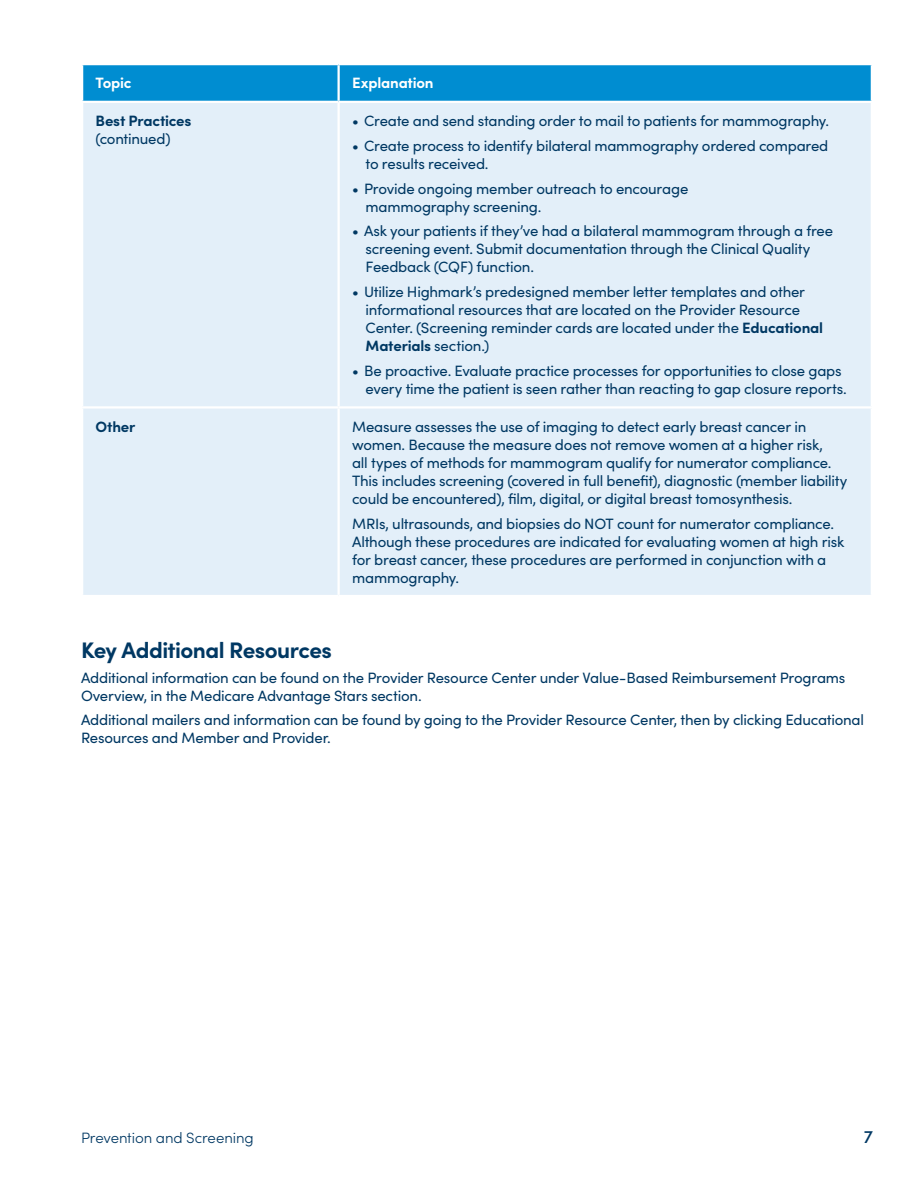
<style>
.page{position:relative;width:918px;height:1188px;background:#fff}
.page>*{position:absolute;margin:0;border:0;box-sizing:border-box;transform-origin:0 0}
.t1{font:700 22.5px "Sofia Pro";letter-spacing:-.025em;color:#003863}
.t2{font:500 18px "Sofia Pro";color:#003863}
.Body{font:15px/18px "Sofia Pro";letter-spacing:-.015em;color:#003863}
.Body-2{font:700 15px/18px "Sofia Pro";letter-spacing:-.015em;color:#003863}
.t3{font:300 15px "Sofia Pro";letter-spacing:-.005em;color:#003863}
.Table_Head{font:700 15px "Sofia Pro";letter-spacing:-.015em;color:#fff}
.s1{font-weight:400}
.s2{font-weight:700}
</style>
<div class="page">
<div style="left:83px;top:65px;width:788px;height:36px;background:#008dd1"></div>
<div style="left:83px;top:103px;width:788px;height:492px;background:#e3eff9"></div>
<hr style="left:338px;top:65px;width:2px;height:36px;background:#fff">
<hr style="left:338px;top:409px;width:2px;height:186px;background:#fff">
<hr style="left:338px;top:103px;width:2px;height:303px;background:#fff">
<hr style="left:81px;top:406px;width:258px;height:3px;background:#fff">
<hr style="left:339px;top:406px;width:534px;height:3px;background:#fff">
<p class="Table_Head" style="left:96px;top:72px;width:38px">Topic</p>
<p class="Table_Head" style="left:352px;top:72px;width:83px">Explanation</p>
<p class="Body-2" style="left:96px;top:111px;width:97px">Best Practices <span class="s1">(continued)</span></p>
<p class="Body" style="left:352px;top:111px;width:477px">• Create and send standing order to mail to patients for mammography.</p>
<p class="Body" style="left:366px;top:136px;width:464px;text-indent:-14px">• Create process to identify bilateral mammography ordered compared to results received.</p>
<p class="Body" style="left:366px;top:179px;width:324px;text-indent:-14px">• Provide ongoing member outreach to encourage mammography screening.</p>
<p class="Body" style="left:366px;top:221px;width:469px;text-indent:-14px">• Ask your patients if they’ve had a bilateral mammogram through a free screening event. Submit documentation through the Clinical Quality<br>Feedback (CQF) function.</p>
<p class="Body" style="left:366px;top:282px;width:459px;text-indent:-14px">• Utilize Highmark’s predesigned member letter templates and other informational resources that are located on the Provider Resource Center. (Screening reminder cards are located under the <span class="s2">Educational Materials</span> section.)</p>
<p class="Body" style="left:352px;top:361px;width:495px;text-align:right">• Be proactive. Evaluate practice processes for opportunities to close gaps every time the patient is seen rather than reacting to gap closure reports.</p>
<p class="Body-2" style="left:96px;top:416px;width:41px">Other</p>
<p class="Body" style="left:352px;top:417px;width:497px">Measure assesses the use of imaging to detect early breast cancer in women. Because the measure does not remove women at a higher risk,<br>all types of methods for mammogram qualify for numerator compliance.<br>This includes screening (covered in full benefit), diagnostic (member liability could be encountered), film, digital, or digital breast tomosynthesis.</p>
<p class="Body" style="left:352px;top:513px;width:494px">MRIs, ultrasounds, and biopsies do NOT count for numerator compliance.<br>Although these procedures are indicated for evaluating women at high risk for breast cancer, these procedures are performed in conjunction with a mammography.</p>
<h2 class="t1" style="left:81px;top:633px;width:253px">Key Additional Resources</h2>
<p class="Body" style="left:81px;top:668px;width:766px">Additional information can be found on the Provider Resource Center under Value-Based Reimbursement Programs<br>Overview, in the Medicare Advantage Stars section.</p>
<p class="Body" style="left:81px;top:710px;width:785px">Additional mailers and information can be found by going to the Provider Resource Center, then by clicking Educational<br>Resources and Member and Provider.</p>
<p class="t3" style="left:81px;top:1127px;width:174px">Prevention and Screening</p>
<p class="t2" style="left:864px;top:1123px;width:11px">7</p>
</div>
